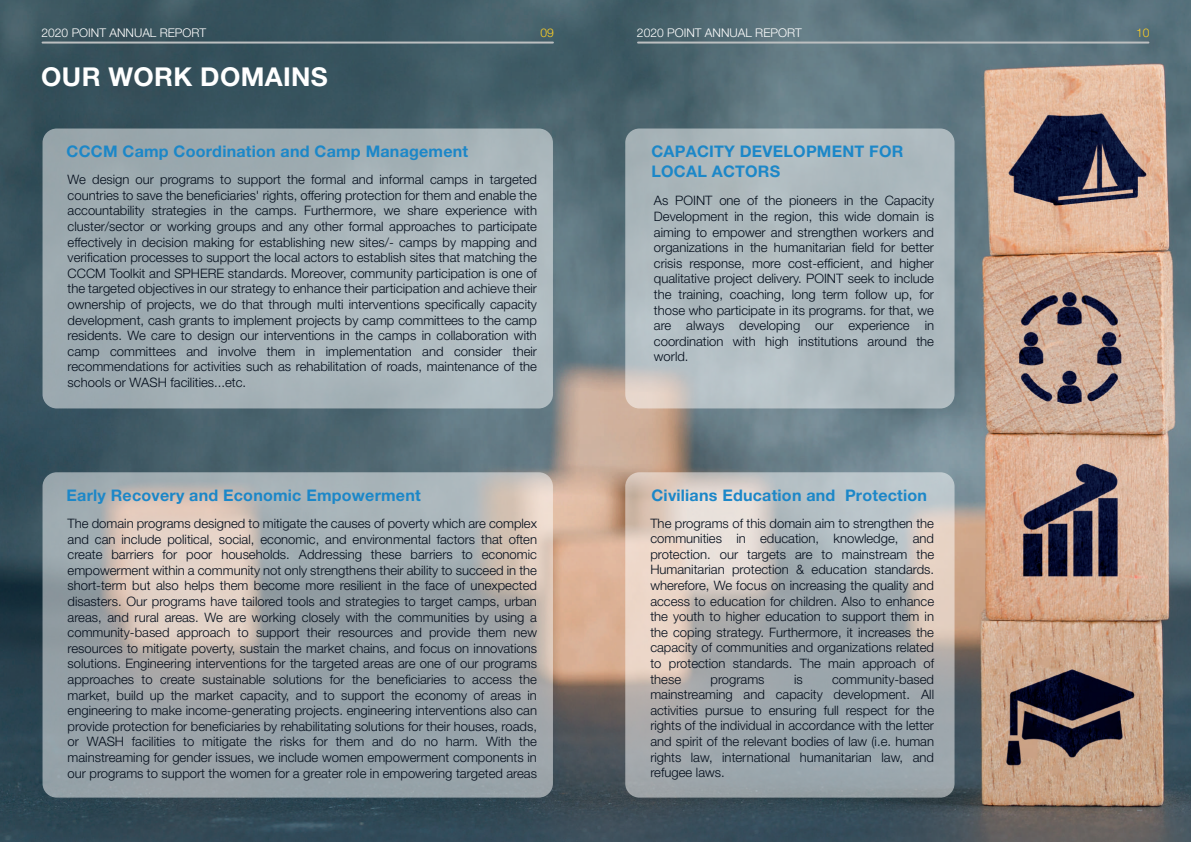
<style>
.page{position:relative;width:1191px;height:842px;background:#fff}
.page>*{position:absolute;margin:0;border:0;box-sizing:border-box;transform-origin:0 0}
.t1{font:700 26px "Helvetica Neue LT Pro";letter-spacing:.015em;color:#fff}
.t2{font:700 16px/19.2px "Helvetica Neue LT Pro";letter-spacing:.015em;color:#1c87c8}
.t3{font:300 13px/15.6px "Helvetica Neue LT Pro";color:#030d1b;text-align:justify}
.t4{font:300 12px "Helvetica Neue LT Pro";color:#fff}
.t5{font:300 12px "Helvetica Neue LT Pro";color:#ffd024}
</style>
<div class="page">
<img style="left:0;top:0;width:1191px;height:842px">
<div style="left:43px;top:129px;width:510px;height:279px;background:linear-gradient(to right,#99a6ac,#b3bec3);border-radius:14px"></div>
<hr style="left:638px;top:42px;width:510px;height:2px;background:#bcbfc0">
<hr style="left:43px;top:42px;width:510px;height:2px;background:#bcbfc0">
<div style="left:625px;top:129px;width:329px;height:279px;background:#aebabf;border-radius:14px"></div>
<svg style="left:625px;top:472px;width:329px;height:326px"></svg>
<svg style="left:43px;top:472px;width:510px;height:326px;fill:#9da5a9"></svg>
<p class="t4" style="left:41px;top:25px;width:166px">2020 POINT ANNUAL REPORT</p>
<p class="t5" style="left:540px;top:25px;width:15px">09</p>
<p class="t4" style="left:637px;top:25px;width:166px">2020 POINT ANNUAL REPORT</p>
<p class="t5" style="left:1136px;top:25px;width:15px">10</p>
<h1 class="t1" style="left:41px;top:60px;width:288px">OUR WORK DOMAINS</h1>
<p class="t2" style="left:67px;top:142px;width:403px">CCCM Camp Coordination and Camp Management</p>
<p class="t3" style="left:68px;top:171px;width:471px">We design our programs to support the formal and informal camps in targeted countries to save the beneficiaries' rights, offering protection for them and enable the accountability strategies in the camps. Furthermore, we share experience with cluster/sector or working groups and any other formal approaches to participate effectively in decision making for establishing new sites/- camps by mapping and verification processes to support the local actors to establish sites that matching the CCCM Toolkit and SPHERE standards. Moreover, community participation is one of the targeted objectives in our strategy to enhance their participation and achieve their ownership of projects, we do that through multi interventions specifically capacity development, cash grants to implement projects by camp committees to the camp residents. We care to design our interventions in the camps in collaboration with camp committees and involve them in implementation and consider their recommendations for activities such as rehabilitation of roads, maintenance of the schools or WASH facilities...etc.</p>
<p class="t2" style="left:67px;top:486px;width:356px">Early Recovery and Economic Empowerment</p>
<p class="t3" style="left:68px;top:515px;width:471px">The domain programs designed to mitigate the causes of poverty which are complex and can include political, social, economic, and environmental factors that often create barriers for poor households. Addressing these barriers to economic empowerment within a community not only strengthens their ability to succeed in the short-term but also helps them become more resilient in the face of unexpected disasters. Our programs have tailored tools and strategies to target camps, urban areas, and rural areas. We are working closely with the communities by using a community-based approach to support their resources and provide them new resources to mitigate poverty, sustain the market chains, and focus on innovations solutions. Engineering interventions for the targeted areas are one of our programs approaches to create sustainable solutions for the beneficiaries to access the market, build up the market capacity, and to support the economy of areas in engineering to make income-generating projects. engineering interventions also can provide protection for beneficiaries by rehabilitating solutions for their houses, roads, or WASH facilities to mitigate the risks for them and do no harm. With the mainstreaming for gender issues, we include women empowerment components in our programs to support the women for a greater role in empowering targeted areas</p>
<p class="t2" style="left:651px;top:142px;width:253px">CAPACITY DEVELOPMENT FOR<br>LOCAL ACTORS</p>
<p class="t3" style="left:654px;top:193px;width:282px">As POINT one of the pioneers in the Capacity Development in the region, this wide domain is aiming to empower and strengthen workers and organizations in the humanitarian field for better crisis response, more cost-efficient, and higher qualitative project delivery. POINT seek to include the training, coaching, long term follow up, for those who participate in its programs. for that, we are always developing our experience in coordination with high institutions around the world.</p>
<p class="t2" style="left:651px;top:485px;width:277px">Civilians Education and Protection</p>
<p class="t3" style="left:650px;top:515px;width:285px">The programs of this domain aim to strengthen the communities in education, knowledge, and protection. our targets are to mainstream the Humanitarian protection &amp; education standards. wherefore, We focus on increasing the quality and access to education for children. Also to enhance the youth to higher education to support them in the coping strategy. Furthermore, it increases the capacity of communities and organizations related to protection standards. The main approach of these</p>
<p class="t3" style="left:650px;top:671px;width:285px;text-indent:182px">community-based mainstreaming and capacity development. All activities pursue to ensuring full respect for the rights of the individual in accordance with the letter and spirit of the relevant bodies of law (i.e. human rights law, international humanitarian law, and refugee laws.</p>
<p class="t3" style="left:710px;top:671px;width:55px">programs</p>
<p class="t3" style="left:794px;top:671px;width:10px">is</p>
</div>
